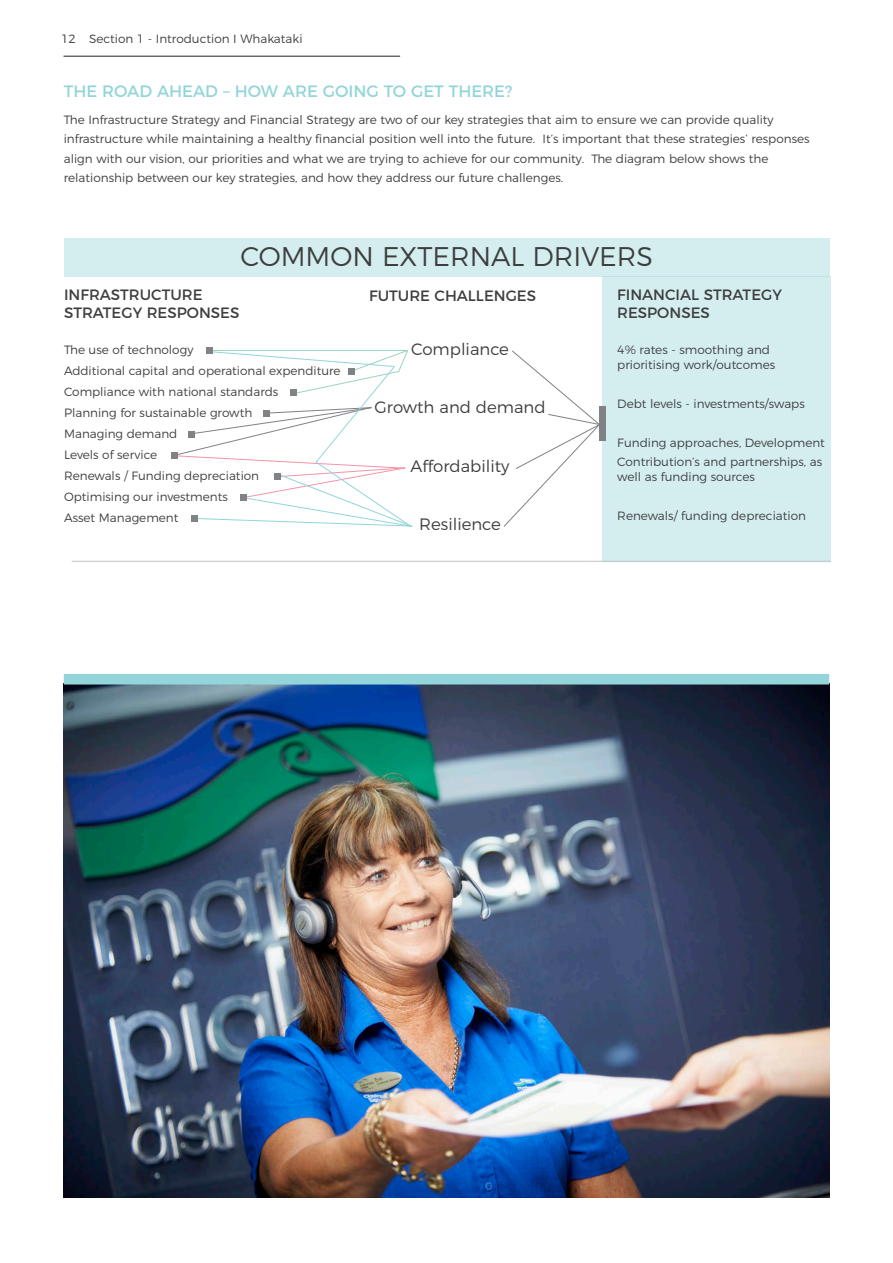
<style>
.page{position:relative;width:893px;height:1263px;background:#fff}
.page>*{position:absolute;margin:0;border:0;box-sizing:border-box;transform-origin:0 0}
.Headline_4{font:300 27px "Montserrat";color:#3e3e3f}
.Body_Text{font:300 16.5px "Montserrat";color:#3e3e3f}
.Headline_5{font:16.5px "Montserrat";color:#93d5da}
.Heading_6{font:15px/18px "Montserrat";color:#3e3e3f}
.Body_Text-2{font:300 12px/19.5px "Montserrat";color:#3e3e3f}
</style>
<div class="page">
<div style="left:602px;top:276px;width:229px;height:285px;background:#d4eef0"></div>
<div style="left:64px;top:238px;width:765px;height:38px;background:#d4eef0"></div>
<div style="left:599px;top:406px;width:7px;height:35px;background:#808285"></div>
<hr style="left:72px;top:561px;width:759px;height:1px;background:#bcbdc0">
<svg style="left:171px;top:350px;width:242px;height:177px"></svg>
<div style="left:206px;top:347px;width:7px;height:7px;background:#808285"></div>
<svg style="left:503px;top:350px;width:96px;height:177px"></svg>
<img style="left:64px;top:684px;width:765px;height:513px">
<div style="left:64px;top:674px;width:765px;height:10px;background:#93d5da"></div>
<hr style="left:63px;top:56px;width:337px;height:1px;background:#231f20">
<p class="Body_Text-2" style="left:61px;top:28px;width:243px">12 Section 1 - Introduction I Whakataki</p>
<p class="Headline_5" style="left:64px;top:78px;width:450px">THE ROAD AHEAD – HOW ARE GOING TO GET THERE?</p>
<p class="Body_Text-2" style="left:64px;top:109px;width:747px">The Infrastructure Strategy and Financial Strategy are two of our key strategies that aim to ensure we can provide quality infrastructure while maintaining a healthy financial position well into the future. It’s important that these strategies’ responses align with our vision, our priorities and what we are trying to achieve for our community. The diagram below shows the relationship between our key strategies, and how they address our future challenges.</p>
<p class="Headline_4" style="left:240px;top:236px;width:414px">COMMON EXTERNAL DRIVERS</p>
<p class="Heading_6" style="left:64px;top:284px;width:177px">INFRASTRUCTURE<br>STRATEGY RESPONSES</p>
<p class="Heading_6" style="left:617px;top:284px;width:166px">FINANCIAL STRATEGY<br>RESPONSES</p>
<p class="Heading_6" style="left:369px;top:285px;width:168px">FUTURE CHALLENGES</p>
<p class="Body_Text-2" style="left:64px;top:339px;width:131px">The use of technology</p>
<p class="Body_Text-2" style="left:64px;top:360px;width:278px">Additional capital and operational expenditure</p>
<p class="Body_Text-2" style="left:64px;top:381px;width:216px">Compliance with national standards</p>
<p class="Body_Text-2" style="left:64px;top:402px;width:190px">Planning for sustainable growth</p>
<p class="Body_Text-2" style="left:64px;top:423px;width:115px">Managing demand</p>
<p class="Body_Text-2" style="left:64px;top:444px;width:95px">Levels of service</p>
<p class="Body_Text-2" style="left:64px;top:465px;width:197px">Renewals / Funding depreciation</p>
<p class="Body_Text-2" style="left:64px;top:486px;width:165px">Optimising our investments</p>
<p class="Body_Text-2" style="left:64px;top:507px;width:116px">Asset Management</p>
<p class="Body_Text" style="left:411px;top:336px;width:99px">Compliance</p>
<p class="Body_Text" style="left:374px;top:394px;width:173px">Growth and demand</p>
<p class="Body_Text" style="left:411px;top:453px;width:100px">Affordability</p>
<p class="Body_Text" style="left:419px;top:511px;width:83px">Resilience</p>
<p class="Body_Text-2" style="left:617px;top:341px;width:159px;line-height:15px">4% rates - smoothing and prioritising work/outcomes</p>
<p class="Body_Text-2" style="left:617px;top:393px;width:189px">Debt levels - investments/swaps</p>
<p class="Body_Text-2" style="left:617px;top:432px;width:209px">Funding approaches, Development<br>Contribution’s and partnerships, as</p>
<p class="Body_Text-2" style="left:617px;top:466px;width:139px">well as funding sources</p>
<p class="Body_Text-2" style="left:617px;top:505px;width:190px">Renewals/ funding depreciation</p>
</div>
